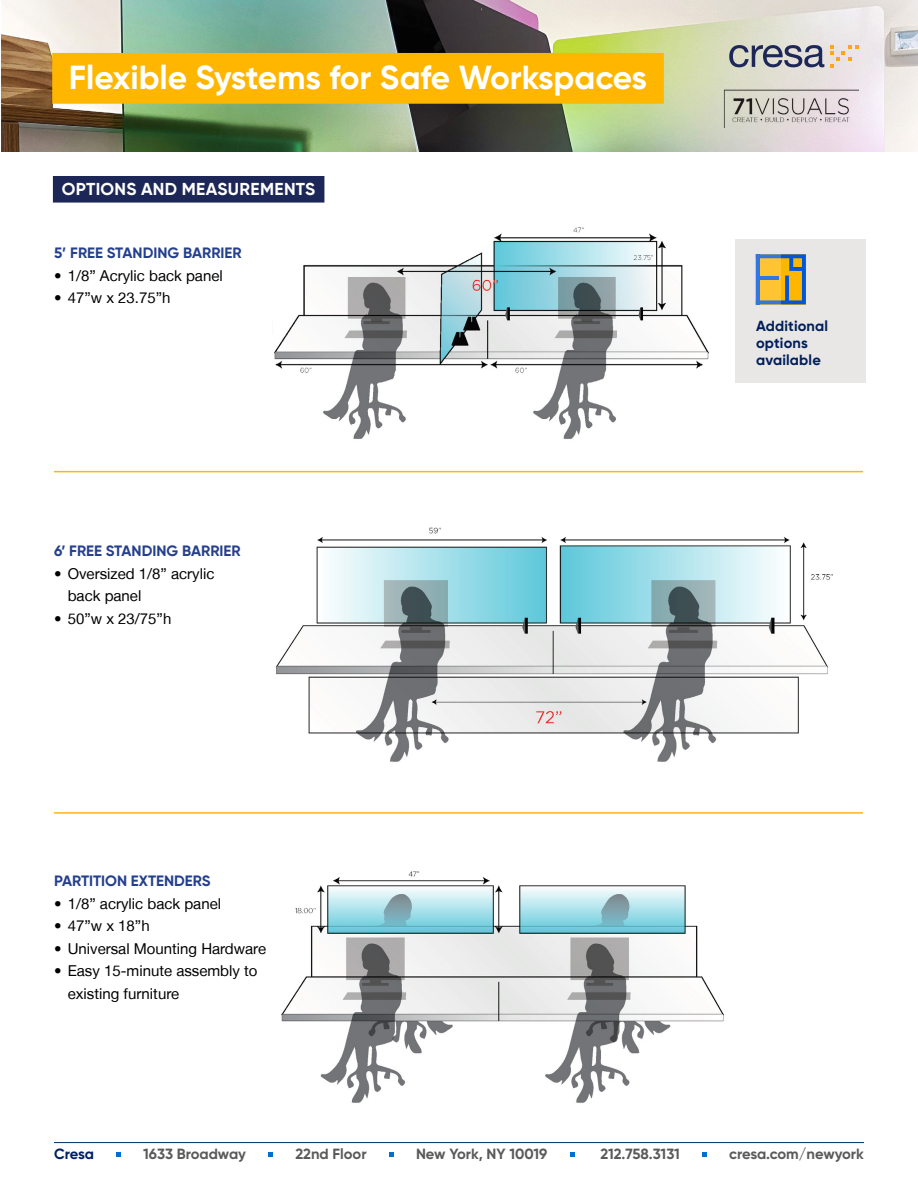
<style>
.page{position:relative;width:918px;height:1188px;background:#fff}
.page>*{position:absolute;margin:0;border:0;box-sizing:border-box;transform-origin:0 0}
.t1{font:700 33.3px "Gilroy";color:#fff}
.t2{font:700 17.25px "Gilroy";letter-spacing:.015em;color:#fff}
.t3{font:15px/22.5px "Helvetica Neue LT";color:#000}
.t4{font:700 15px "Gilroy";color:#243f8c}
.t5{font:700 14.85px "Gilroy";color:#5a5a5a}
.t6{font:700 14.85px "Gilroy";letter-spacing:-.015em;color:#001f60}
.t7{font:700 14.7px/17px "Gilroy";letter-spacing:.01em;color:#001e5a}
</style>
<div class="page">
<img style="left:1px;top:0;width:917px;height:151px">
<div style="left:52px;top:53px;width:612px;height:51px;background:#ffb600"></div>
<div style="left:53px;top:176px;width:271px;height:27px;background:#1d2757"></div>
<img style="left:274px;top:227px;width:435px;height:212px">
<img style="left:275px;top:527px;width:558px;height:235px">
<img style="left:282px;top:871px;width:442px;height:232px">
<hr style="left:54px;top:471px;width:809px;height:1px;background:#fcb515">
<hr style="left:54px;top:812px;width:809px;height:2px;background:#fcb515">
<div style="left:735px;top:240px;width:131px;height:143px;background:#e8e7e5"></div>
<svg style="left:781px;top:254px;width:25px;height:50px"></svg>
<svg style="left:756px;top:254px;width:25px;height:50px"></svg>
<svg style="left:729px;top:45px;width:95px;height:22px;background:#8c909d"></svg>
<svg style="left:830px;top:45px;width:29px;height:22px"></svg>
<img style="left:720px;top:83px;width:139px;height:45px">
<svg style="left:116px;top:1152px;width:5px;height:5px"></svg>
<svg style="left:268px;top:1152px;width:5px;height:5px"></svg>
<svg style="left:389px;top:1152px;width:5px;height:5px"></svg>
<svg style="left:570px;top:1152px;width:5px;height:5px"></svg>
<svg style="left:702px;top:1152px;width:5px;height:5px"></svg>
<hr style="left:54px;top:1142px;width:810px;height:1px;background:#002f65">
<h1 class="t1" style="left:69px;top:57px;width:580px">Flexible Systems for Safe Workspaces</h1>
<p class="t2" style="left:62px;top:178px;width:255px">OPTIONS AND MEASUREMENTS</p>
<p class="t4" style="left:54px;top:244px;width:189px">5’ FREE STANDING BARRIER</p>
<p class="t3" style="left:54px;top:264px;width:170px">• 1/8” Acrylic back panel</p>
<p class="t3" style="left:54px;top:286px;width:118px">• 47”w x 23.75”h</p>
<p class="t4" style="left:54px;top:542px;width:188px">6’ FREE STANDING BARRIER</p>
<p class="t3" style="left:68px;top:562px;width:148px;text-indent:-14px">• Oversized 1/8” acrylic back panel</p>
<p class="t3" style="left:54px;top:607px;width:119px">• 50”w x 23/75”h</p>
<p class="t4" style="left:54px;top:872px;width:158px">PARTITION EXTENDERS</p>
<p class="t3" style="left:54px;top:892px;width:168px">• 1/8” acrylic back panel</p>
<p class="t3" style="left:54px;top:915px;width:97px">• 47”w x 18”h</p>
<p class="t3" style="left:54px;top:937px;width:213px">• Universal Mounting Hardware</p>
<p class="t3" style="left:68px;top:960px;width:191px;text-indent:-14px">• Easy 15-minute assembly to existing furniture</p>
<p class="t7" style="left:756px;top:318px;width:74px">Additional options available</p>
<p class="t6" style="left:54px;top:1145px;width:41px">Cresa</p>
<p class="t5" style="left:143px;top:1145px;width:104px">1633 Broadway</p>
<p class="t5" style="left:295px;top:1145px;width:73px">22nd Floor</p>
<p class="t5" style="left:416px;top:1145px;width:133px">New York, NY 10019</p>
<p class="t5" style="left:600px;top:1145px;width:81px">212.758.3131</p>
<p class="t5" style="left:729px;top:1145px;width:136px">cresa.com/newyork</p>
</div>
